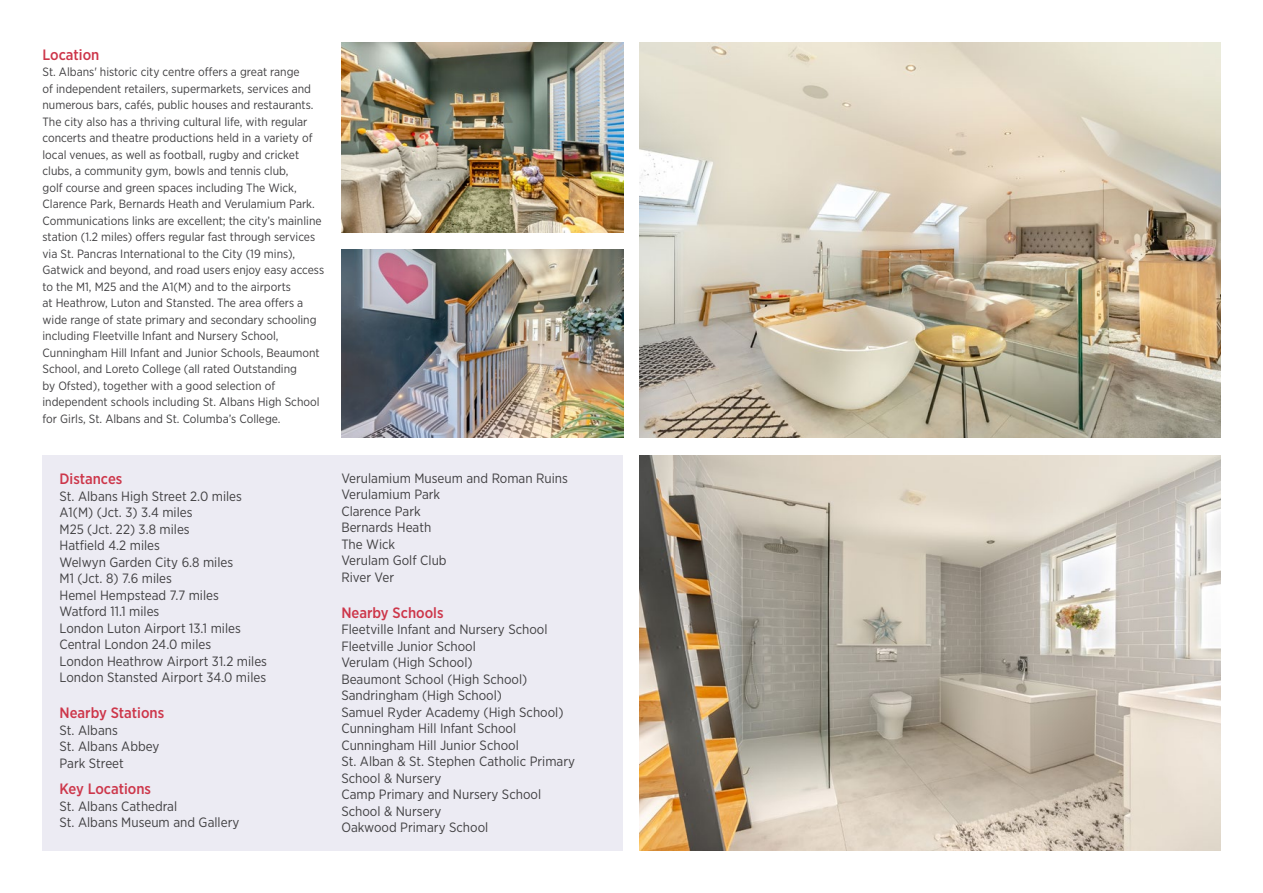
<style>
.page{position:relative;width:1263px;height:893px;background:#fff}
.page>*{position:absolute;margin:0;border:0;box-sizing:border-box;transform-origin:0 0}
.t1{font:500 15px "Gotham Narrow";color:#cd364a}
.t2{font:13.5px/16.5px "Gotham Narrow";color:#414042}
.t3{font:12px/16.5px "Gotham Narrow";color:#414042}
</style>
<div class="page">
<img style="left:640px;top:455px;width:580px;height:395px">
<img style="left:640px;top:43px;width:580px;height:395px">
<img style="left:341px;top:43px;width:283px;height:189px">
<img style="left:341px;top:249px;width:283px;height:189px">
<div style="left:43px;top:455px;width:580px;height:395px;background:#ecebf3"></div>
<p class="t1" style="left:43px;top:45px;width:58px">Location</p>
<p class="t3" style="left:43px;top:64px;width:283px">St. Albans' historic city centre offers a great range<br>of independent retailers, supermarkets, services and numerous bars, cafés, public houses and restaurants.<br>The city also has a thriving cultural life, with regular concerts and theatre productions held in a variety of local venues, as well as football, rugby and cricket clubs, a community gym, bowls and tennis club,<br>golf course and green spaces including The Wick, Clarence Park, Bernards Heath and Verulamium Park.<br>Communications links are excellent; the city’s mainline station (1.2 miles) offers regular fast through services via St. Pancras International to the City (19 mins), Gatwick and beyond, and road users enjoy easy access to the M1, M25 and the A1(M) and to the airports<br>at Heathrow, Luton and Stansted. The area offers a wide range of state primary and secondary schooling including Fleetville Infant and Nursery School, Cunningham Hill Infant and Junior Schools, Beaumont School, and Loreto College (all rated Outstanding<br>by Ofsted), together with a good selection of independent schools including St. Albans High School for Girls, St. Albans and St. Columba’s College.</p>
<p class="t1" style="left:60px;top:469px;width:64px">Distances</p>
<p class="t2" style="left:60px;top:487px;width:209px">St. Albans High Street 2.0 miles<br>A1(M) (Jct. 3) 3.4 miles<br>M25 (Jct. 22) 3.8 miles<br>Hatfield 4.2 miles<br>Welwyn Garden City 6.8 miles<br>M1 (Jct. 8) 7.6 miles<br>Hemel Hempstead 7.7 miles<br>Watford 11.1 miles<br>London Luton Airport 13.1 miles<br>Central London 24.0 miles<br>London Heathrow Airport 31.2 miles<br>London Stansted Airport 34.0 miles</p>
<p class="t1" style="left:60px;top:703px;width:106px">Nearby Stations</p>
<p class="t2" style="left:60px;top:721px;width:101px">St. Albans<br>St. Albans Abbey<br>Park Street</p>
<p class="t1" style="left:60px;top:779px;width:93px">Key Locations</p>
<p class="t2" style="left:60px;top:797px;width:181px">St. Albans Cathedral<br>St. Albans Museum and Gallery</p>
<p class="t2" style="left:341px;top:469px;width:228px">Verulamium Museum and Roman Ruins<br>Verulamium Park<br>Clarence Park<br>Bernards Heath<br>The Wick<br>Verulam Golf Club<br>River Ver</p>
<p class="t1" style="left:341px;top:603px;width:104px">Nearby Schools</p>
<p class="t2" style="left:341px;top:621px;width:235px">Fleetville Infant and Nursery School<br>Fleetville Junior School<br>Verulam (High School)<br>Beaumont School (High School)<br>Sandringham (High School)<br>Samuel Ryder Academy (High School)<br>Cunningham Hill Infant School<br>Cunningham Hill Junior School<br>St. Alban &amp; St. Stephen Catholic Primary<br>School &amp; Nursery<br>Camp Primary and Nursery School<br>School &amp; Nursery<br>Oakwood Primary School</p>
</div>
